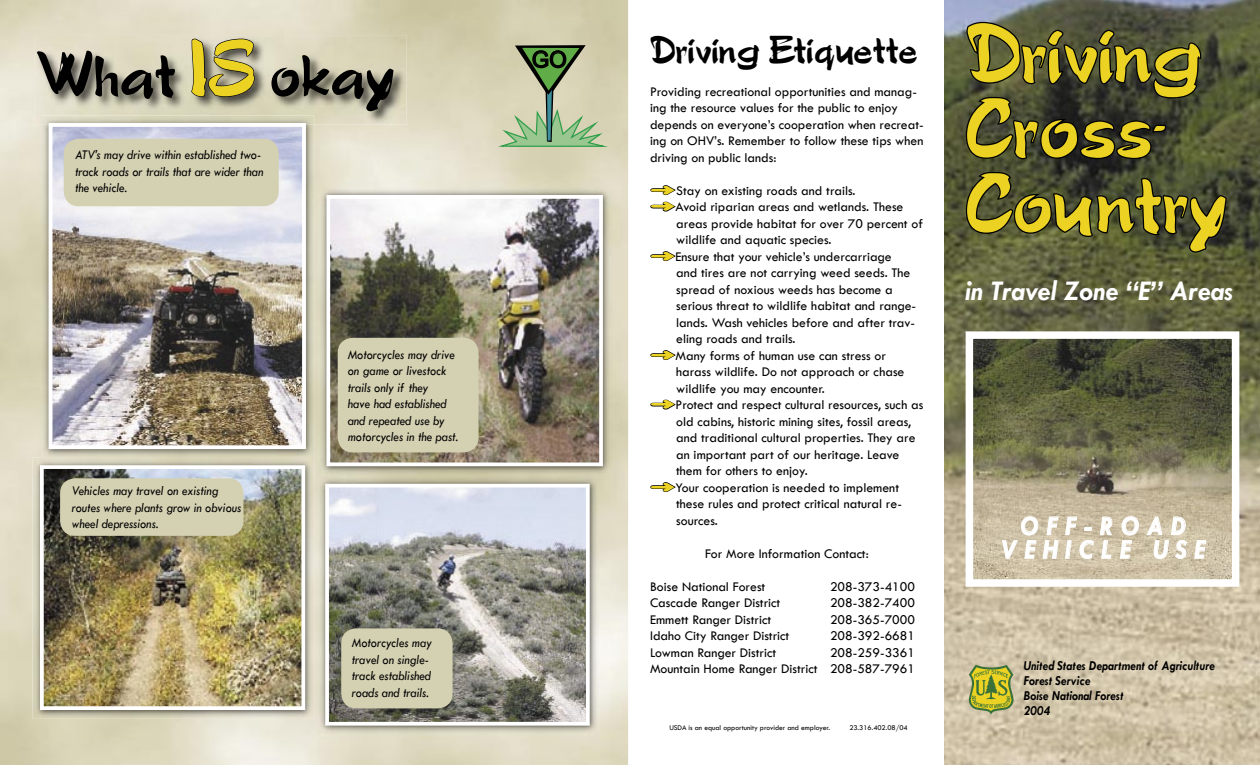
<style>
.page{position:relative;width:1260px;height:765px;background:#fff}
.page>*{position:absolute;margin:0;border:0;box-sizing:border-box;transform-origin:0 0}
.t1{font:77.5px/75px "Artifice SSK";color:#ebd223}
.t2{font:60px "Artifice SSK";color:#000}
.t3{font:36.25px "Artifice SSK";color:#000}
.t4{font:italic 700 28.75px "Tw Cen";color:#fff}
.t5{font:italic 700 27.5px/23.8px "Tw Cen";color:#fff;text-align:center;scale:.9 1}
.t6{font:22.5px "Arial";color:#000}
.t7{font:13.75px/16.5px "Tw Cen";color:#000}
.t8{font:italic 13.75px/16.5px "Tw Cen";color:#000;scale:.9 1}
.t9{font:italic 700 13.75px/15px "Tw Cen";color:#000;scale:.9 1}
.t10{font:7.5px "Tw Cen";color:#000}
.s1{font-size:75px;color:#ebd223}
.s2{color:#ebd223}
</style>
<div class="page">
<img style="left:944px;top:0;width:316px;height:765px">
<img style="left:319px;top:187px;width:292px;height:288px">
<img style="left:326px;top:195px;width:277px;height:271px">
<img style="left:41px;top:125px;width:39px;height:333px">
<img style="left:276px;top:125px;width:39px;height:333px">
<img style="left:49px;top:125px;width:257px;height:324px">
<img style="left:32px;top:458px;width:282px;height:261px">
<img style="left:41px;top:458px;width:273px;height:1px">
<img style="left:40px;top:465px;width:265px;height:245px">
<img style="left:318px;top:476px;width:281px;height:258px">
<svg style="left:325px;top:484px;width:265px;height:242px;background:#a7a8a5"></svg>
<svg style="left:966px;top:331px;width:273px;height:256px;background:#8f8c73"></svg>
<div style="left:341px;top:628px;width:112px;height:80px;background:#d4d0b2;border-radius:15px"></div>
<div style="left:60px;top:478px;width:183px;height:58px;background:#d4d0b2;border-radius:15px"></div>
<div style="left:338px;top:338px;width:141px;height:114px;background:#d4d0b2;border-radius:15px"></div>
<div style="left:64px;top:139px;width:215px;height:67px;background:#d4d0b2;border-radius:15px"></div>
<svg style="left:965px;top:0;width:263px;height:317px;background:#484a33"></svg>
<svg style="left:650px;top:185px;width:26px;height:27px"></svg>
<svg style="left:650px;top:251px;width:26px;height:10px"></svg>
<svg style="left:650px;top:350px;width:26px;height:10px"></svg>
<svg style="left:650px;top:399px;width:26px;height:11px"></svg>
<svg style="left:650px;top:482px;width:26px;height:10px"></svg>
<img style="left:35px;top:36px;width:372px;height:89px">
<img style="left:41px;top:115px;width:274px;height:10px">
<img style="left:49px;top:123px;width:257px;height:2px">
<svg style="left:190px;top:38px;width:65px;height:60px;background:#858273"></svg>
<svg style="left:1002px;top:516px;width:57px;height:43px;background:#d6cbb4"></svg>
<svg style="left:1065px;top:516px;width:29px;height:43px"></svg>
<svg style="left:1100px;top:516px;width:13px;height:43px"></svg>
<svg style="left:1120px;top:516px;width:19px;height:43px"></svg>
<svg style="left:1146px;top:516px;width:42px;height:43px;background:#d7cdb6"></svg>
<svg style="left:1194px;top:540px;width:13px;height:19px"></svg>
<svg style="left:969px;top:665px;width:45px;height:49px;background:#aaae44"></svg>
<svg style="left:498px;top:45px;width:110px;height:102px;background:#a9b891"></svg>
<h2 class="t2" style="left:36px;top:50px;width:361px">What <span class="s1">IS</span> okay</h2>
<p class="t8" style="left:75px;top:147px;width:211px">ATV’s may drive within established two&shy;track roads or trails that are wider than the vehicle.</p>
<p class="t8" style="left:72px;top:483px;width:190px">Vehicles may travel on existing routes where plants grow in obvious wheel depressions.</p>
<p class="t8" style="left:348px;top:346px;width:124px">Motorcycles may drive on game or livestock trails only if they<br>have had established and repeated use by motorcycles in the past.</p>
<p class="t8" style="left:352px;top:635px;width:90px">Motorcycles may travel on single&shy;track established roads and trails.</p>
<h3 class="t6" style="left:532px;top:44px;width:37px">GO</h3>
<h3 class="t3" style="left:650px;top:35px;width:269px">Driving Etiquette</h3>
<p class="t7" style="left:650px;top:83px;width:275px">Providing recreational opportunities and manag&shy;ing the resource values for the public to enjoy depends on everyone’s cooperation when recreat&shy;ing on OHV’s. Remember to follow these tips when driving on public lands:</p>
<p class="t7" style="left:650px;top:182px;width:207px"><span class="s2">➜</span> Stay on existing roads and trails.</p>
<p class="t7" style="left:650px;top:199px;width:255px"><span class="s2">➜</span>Avoid riparian areas and wetlands. These</p>
<p class="t7" style="left:676px;top:215px;width:248px">areas provide habitat for over 70 percent of</p>
<p class="t7" style="left:676px;top:232px;width:157px">wildlife and aquatic species.</p>
<p class="t7" style="left:650px;top:248px;width:243px"><span class="s2">➜</span>Ensure that your vehicle’s undercarriage</p>
<p class="t7" style="left:676px;top:265px;width:236px">and tires are not carrying weed seeds. The</p>
<p class="t7" style="left:676px;top:281px;width:218px">spread of noxious weeds has become a</p>
<p class="t7" style="left:676px;top:298px;width:241px">serious threat to wildlife habitat and range-</p>
<p class="t7" style="left:676px;top:314px;width:240px">lands. Wash vehicles before and after trav-</p>
<p class="t7" style="left:676px;top:331px;width:121px">eling roads and trails.</p>
<p class="t7" style="left:650px;top:347px;width:237px"><span class="s2">➜</span>Many forms of human use can stress or</p>
<p class="t7" style="left:676px;top:364px;width:230px">harass wildlife. Do not approach or chase</p>
<p class="t7" style="left:676px;top:380px;width:150px">wildlife you may encounter.</p>
<p class="t7" style="left:650px;top:397px;width:275px"><span class="s2">➜</span>Protect and respect cultural resources, such as</p>
<p class="t7" style="left:676px;top:413px;width:236px">old cabins, historic mining sites, fossil areas,</p>
<p class="t7" style="left:676px;top:430px;width:241px">and traditional cultural properties. They are</p>
<p class="t7" style="left:676px;top:446px;width:225px">an important part of our heritage. Leave</p>
<p class="t7" style="left:676px;top:463px;width:133px">them for others to enjoy.</p>
<p class="t7" style="left:650px;top:479px;width:251px"><span class="s2">➜</span>Your cooperation is needed to implement</p>
<p class="t7" style="left:676px;top:496px;width:227px">these rules and protect critical natural re-</p>
<p class="t7" style="left:676px;top:512px;width:43px">sources.</p>
<p class="t7" style="left:705px;top:545px;width:165px">For More Information Contact:</p>
<p class="t7" style="left:650px;top:578px;width:117px">Boise National Forest</p>
<p class="t7" style="left:830px;top:578px;width:87px">208-373-4100</p>
<p class="t7" style="left:650px;top:595px;width:132px">Cascade Ranger District</p>
<p class="t7" style="left:830px;top:595px;width:87px">208-382-7400</p>
<p class="t7" style="left:650px;top:611px;width:123px">Emmett Ranger District</p>
<p class="t7" style="left:830px;top:611px;width:87px">208-365-7000</p>
<p class="t7" style="left:650px;top:628px;width:141px">Idaho City Ranger District</p>
<p class="t7" style="left:830px;top:628px;width:87px">208-392-6681</p>
<p class="t7" style="left:650px;top:644px;width:128px">Lowman Ranger District</p>
<p class="t7" style="left:650px;top:644px;width:267px;text-align:right">208-259-3361<br>Mountain Home Ranger District 208-587-7961</p>
<p class="t10" style="left:669px;top:723px;width:162px">USDA is an equal opportunity provider and employer.</p>
<p class="t10" style="left:849px;top:723px;width:60px">23.316.402.08/04</p>
<h1 class="t1" style="left:966px;top:24px;width:262px">Driving<br>Cross-<br>Country</h1>
<h3 class="t4" style="left:965px;top:274px;width:270px">in Travel Zone “E” Areas</h3>
<h3 class="t5" style="left:1001px;top:513px;width:228px">O F F - R O A D<br>V E H I C L E U S E</h3>
<p class="t9" style="left:1024px;top:658px;width:214px">United States Department of Agriculture<br>Forest Service<br>Boise National Forest<br>2004</p>
</div>
